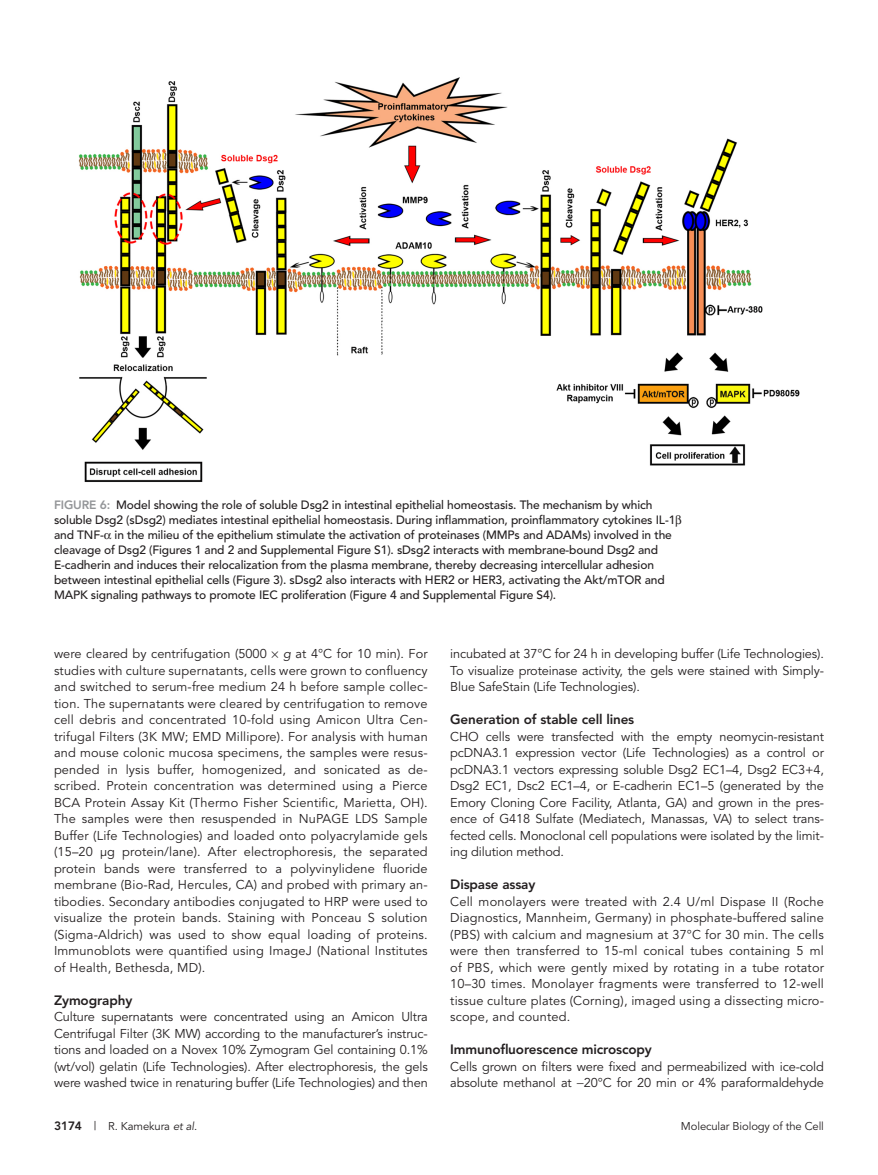
<style>
.page{position:relative;width:878px;height:1175px;background:#fff}
.page>*{position:absolute;margin:0;border:0;box-sizing:border-box;transform-origin:0 0}
.t1{font:800 13.5px "Avenir";letter-spacing:-.01em;color:#231f20}
.ParaFL{font:12.75px/16.5px "Avenir";letter-spacing:-.01em;color:#231f20;text-align:justify}
.FigCaption_35_5p{font:500 12px/15px "Avenir";letter-spacing:-.01em;color:#231f20}
.t2{font:11.25px "Avenir";letter-spacing:-.01em;color:#231f20}
.s1{font-weight:800;color:#939598}
.s2{font-style:italic}
.s3{font-weight:800;font-size:12px}
.s4{font-size:12px}
</style>
<div class="page">
<img style="left:79px;top:77px;width:720px;height:405px">
<p class="FigCaption_35_5p" style="left:54px;top:498px;width:623px"><span class="s1">FIGURE 6:</span> Model showing the role of soluble Dsg2 in intestinal epithelial homeostasis. The mechanism by which soluble Dsg2 (sDsg2) mediates intestinal epithelial homeostasis. During inflammation, proinflammatory cytokines IL-1 and TNF- in the milieu of the epithelium stimulate the activation of proteinases (MMPs and ADAMs) involved in the cleavage of Dsg2 (Figures 1 and 2 and Supplemental Figure S1). sDsg2 interacts with membrane-bound Dsg2 and E-cadherin and induces their relocalization from the plasma membrane, thereby decreasing intercellular adhesion between intestinal epithelial cells (Figure 3). sDsg2 also interacts with HER2 or HER3, activating the Akt/mTOR and MAPK signaling pathways to promote IEC proliferation (Figure 4 and Supplemental Figure S4).</p>
<p class="ParaFL" style="left:54px;top:646px;width:214px">were cleared by centrifugation (5000</p>
<p class="ParaFL" style="left:54px;top:646px;width:375px;text-indent:229px"><span class="s2">g</span> at 4°C for 10 min). For studies with culture supernatants, cells were grown to confluency and switched to serum-free medium 24 h before sample collec&shy;tion. The supernatants were cleared by centrifugation to remove cell debris and concentrated 10-fold using Amicon Ultra Cen&shy;trifugal Filters (3K MW; EMD Millipore). For analysis with human and mouse colonic mucosa specimens, the samples were resus&shy;pended in lysis buffer, homogenized, and sonicated as de&shy;scribed. Protein concentration was determined using a Pierce BCA Protein Assay Kit (Thermo Fisher Scientific, Marietta, OH).<br>The samples were then resuspended in NuPAGE LDS Sample Buffer (Life Technologies) and loaded onto polyacrylamide gels (15–20 μg protein/lane). After electrophoresis, the separated protein bands were transferred to a polyvinylidene fluoride membrane (Bio-Rad, Hercules, CA) and probed with primary an&shy;tibodies. Secondary antibodies conjugated to HRP were used to visualize the protein bands. Staining with Ponceau S solution (Sigma-Aldrich) was used to show equal loading of proteins.<br>Immunoblots were quantified using ImageJ (National Institutes of Health, Bethesda, MD).</p>
<h2 class="t1" style="left:54px;top:992px;width:80px">Zymography</h2>
<p class="ParaFL" style="left:54px;top:1009px;width:375px">Culture supernatants were concentrated using an Amicon Ultra Centrifugal Filter (3K MW) according to the manufacturer’s instruc&shy;tions and loaded on a Novex 10% Zymogram Gel containing 0.1% (wt/vol) gelatin (Life Technologies). After electrophoresis, the gels were washed twice in renaturing buffer (Life Technologies) and then</p>
<p class="ParaFL" style="left:450px;top:646px;width:375px">incubated at 37°C for 24 h in developing buffer (Life Technologies).<br>To visualize proteinase activity, the gels were stained with Simply-Blue SafeStain (Life Technologies).</p>
<h2 class="t1" style="left:450px;top:711px;width:185px">Generation of stable cell lines</h2>
<p class="ParaFL" style="left:450px;top:728px;width:375px">CHO cells were transfected with the empty neomycin-resistant pcDNA3.1 expression vector (Life Technologies) as a control or pcDNA3.1 vectors expressing soluble Dsg2 EC1–4, Dsg2 EC3+4, Dsg2 EC1, Dsc2 EC1–4, or E-cadherin EC1–5 (generated by the Emory Cloning Core Facility, Atlanta, GA) and grown in the pres&shy;ence of G418 Sulfate (Mediatech, Manassas, VA) to select trans&shy;fected cells. Monoclonal cell populations were isolated by the limit&shy;ing dilution method.</p>
<h2 class="t1" style="left:450px;top:876px;width:87px">Dispase assay</h2>
<p class="ParaFL" style="left:450px;top:893px;width:375px">Cell monolayers were treated with 2.4 U/ml Dispase II (Roche Diagnostics, Mannheim, Germany) in phosphate-buffered saline (PBS) with calcium and magnesium at 37°C for 30 min. The cells were then transferred to 15-ml conical tubes containing 5 ml of PBS, which were gently mixed by rotating in a tube rotator 10–30 times. Monolayer fragments were transferred to 12-well tissue culture plates (Corning), imaged using a dissecting micro&shy;scope, and counted.</p>
<h2 class="t1" style="left:450px;top:1041px;width:203px">Immunofluorescence microscopy</h2>
<p class="ParaFL" style="left:450px;top:1058px;width:375px">Cells grown on filters were fixed and permeabilized with ice-cold absolute methanol at −20°C for 20 min or 4% paraformaldehyde</p>
<p class="t2" style="left:54px;top:1119px;width:145px"><span class="s3">3174</span> <span class="s4">|</span> R. Kamekura <span class="s2">et al</span>.</p>
<p class="t2" style="left:681px;top:1119px;width:144px">Molecular Biology of the Cell</p>
</div>
